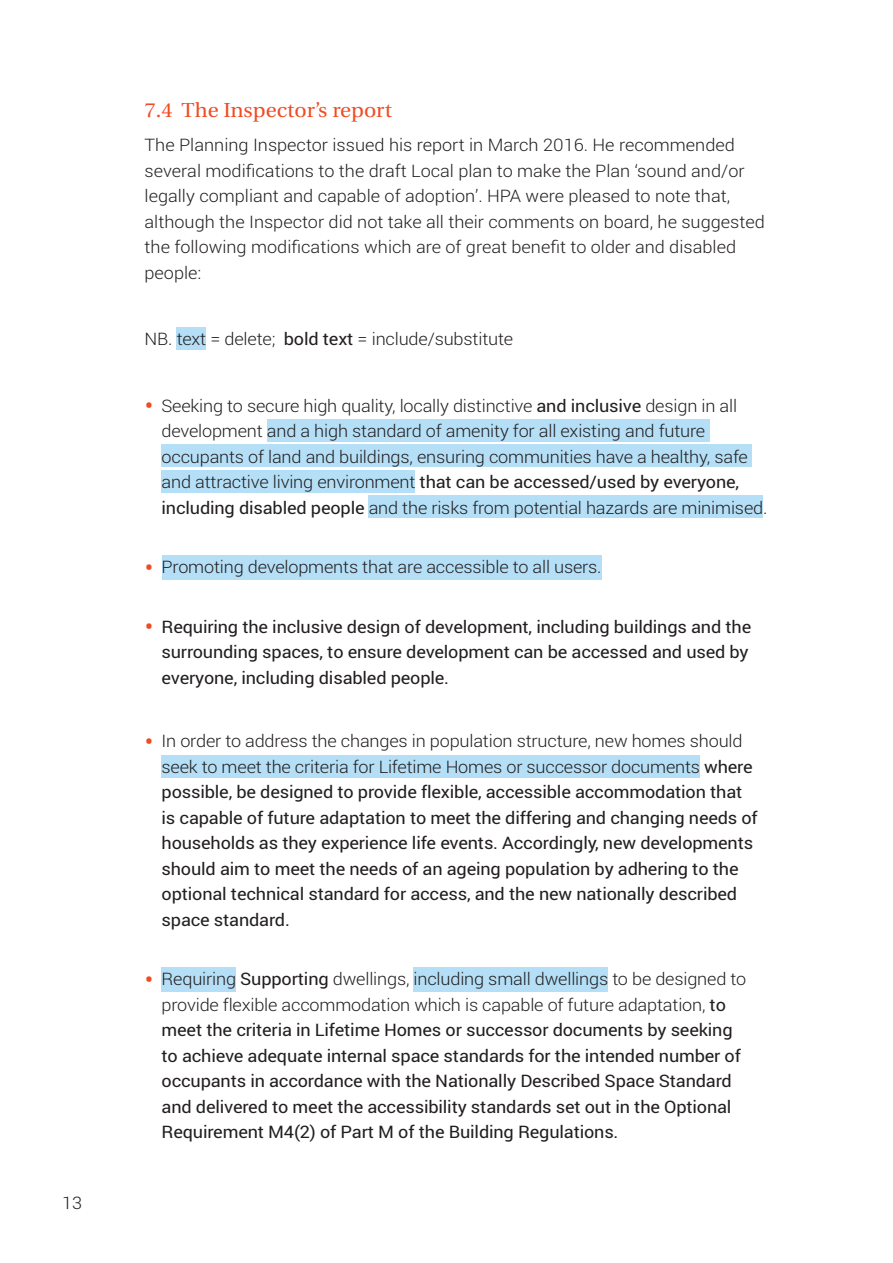
<style>
.page{position:relative;width:893px;height:1263px;background:#fff}
.page>*{position:absolute;margin:0;border:0;box-sizing:border-box;transform-origin:0 0}
.t1{font:20.25px "Utopia";color:#f04b22;scale:1.05 1}
.t2{font:17.25px/25.5px "Roboto";letter-spacing:-.01em;color:#231f20;scale:1.05 1}
.t3{font:300 17.25px/25.5px "Roboto";letter-spacing:-.01em;color:#231f20;scale:1.05 1}
.s1{font-weight:400}
.s2{font-size:27px;color:#f04b22}
.s3{font-weight:300;font-size:27px;color:#f04b22}
.s4{font-weight:300}
</style>
<div class="page">
<div style="left:177px;top:327px;width:29px;height:23px;background:#b4dff6"></div>
<div style="left:267px;top:419px;width:442px;height:23px;background:#b4dff6"></div>
<div style="left:162px;top:444px;width:590px;height:23px;background:#b4dff6"></div>
<div style="left:162px;top:470px;width:253px;height:23px;background:#b4dff6"></div>
<div style="left:369px;top:495px;width:394px;height:23px;background:#b4dff6"></div>
<div style="left:162px;top:555px;width:439px;height:24px;background:#b4dff6"></div>
<div style="left:162px;top:755px;width:538px;height:23px;background:#b4dff6"></div>
<div style="left:162px;top:967px;width:74px;height:24px;background:#b4dff6"></div>
<div style="left:414px;top:967px;width:194px;height:24px;background:#b4dff6"></div>
<p class="t3" style="left:62px;top:1190px;width:21px">13</p>
<p class="t1" style="left:145px;top:102px;width:237px">7.4 The Inspector’s report</p>
<p class="t3" style="left:145px;top:132px;width:592px">The Planning Inspector issued his report in March 2016. He recommended several modifications to the draft Local plan to make the Plan ‘sound and/or legally compliant and capable of adoption’. HPA were pleased to note that, although the Inspector did not take all their comments on board, he suggested the following modifications which are of great benefit to older and disabled people:</p>
<p class="t3" style="left:145px;top:326px;width:353px">NB. text = delete; <span class="s1">bold text</span> = include/substitute</p>
<p class="t3" style="left:162px;top:393px;width:578px;text-indent:-17px"><span class="s2">•</span> Seeking to secure high quality, locally distinctive <span class="s1">and inclusive</span> design in all development and a high standard of amenity for all existing and future occupants of land and buildings, ensuring communities have a healthy, safe and attractive living environment <span class="s1">that can be accessed/used by everyone, including disabled people</span> and the risks from potential hazards are minimised.</p>
<p class="t3" style="left:145px;top:554px;width:437px"><span class="s2">•</span> Promoting developments that are accessible to all users.</p>
<p class="t2" style="left:162px;top:614px;width:563px;text-indent:-17px"><span class="s3">•</span> Requiring the inclusive design of development, including buildings and the surrounding spaces, to ensure development can be accessed and used by everyone, including disabled people.</p>
<p class="t2" style="left:162px;top:729px;width:569px;text-indent:-17px"><span class="s3">•</span> <span class="s4">In order to address the changes in population structure, new homes should seek to meet the criteria for Lifetime Homes or successor documents</span> where possible, be designed to provide flexible, accessible accommodation that is capable of future adaptation to meet the differing and changing needs of households as they experience life events. Accordingly, new developments should aim to meet the needs of an ageing population by adhering to the optional technical standard for access, and the new nationally described space standard.</p>
<p class="t2" style="left:162px;top:967px;width:558px;text-indent:-17px"><span class="s3">•</span> <span class="s4">Requiring</span> Supporting <span class="s4">dwellings, including small dwellings to be designed to provide flexible accommodation which is capable of future adaptation,</span> to meet the criteria in Lifetime Homes or successor documents by seeking to achieve adequate internal space standards for the intended number of occupants in accordance with the Nationally Described Space Standard and delivered to meet the accessibility standards set out in the Optional Requirement M4(2) of Part M of the Building Regulations.</p>
</div>
